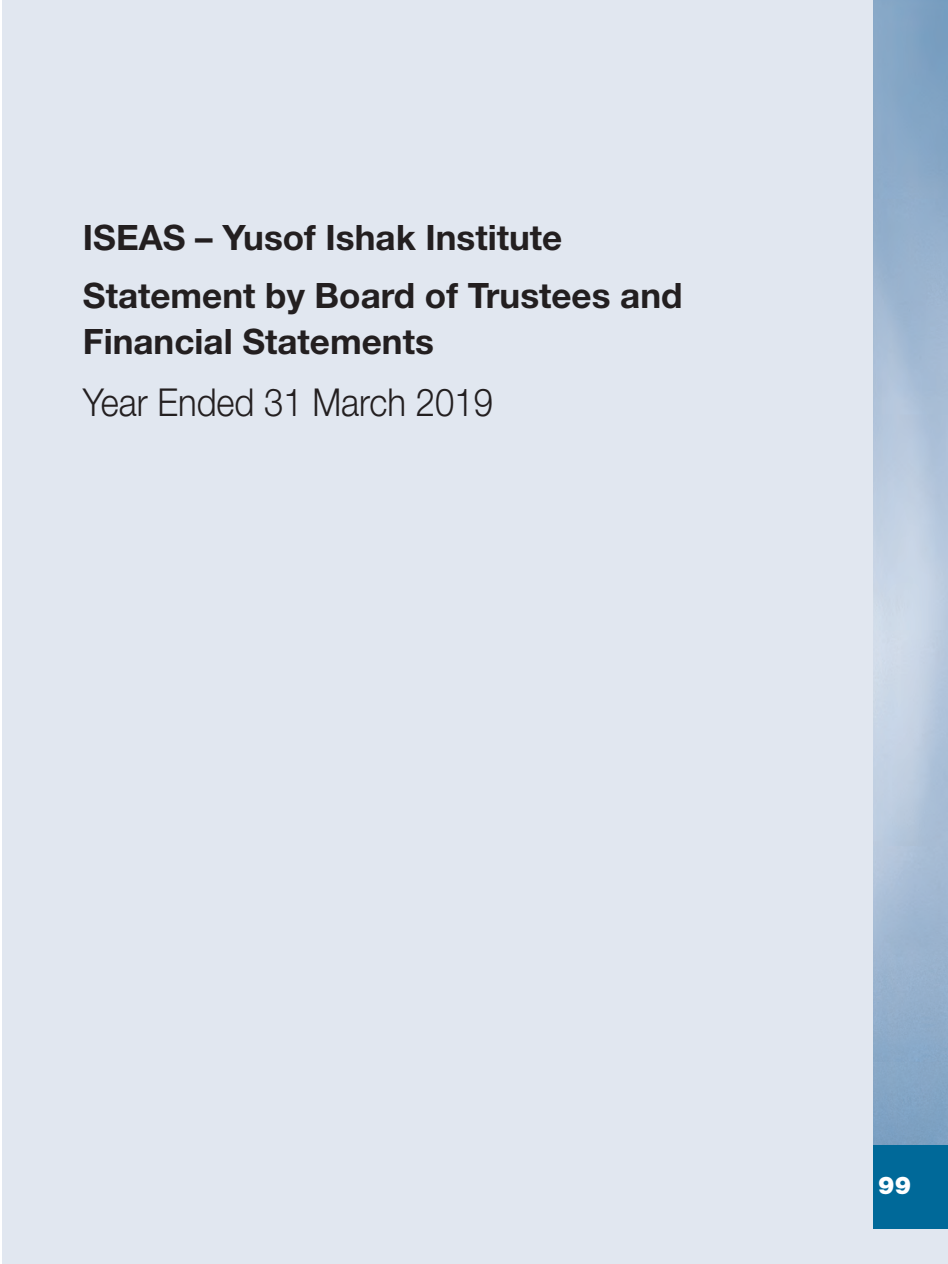
<style>
.page{position:relative;width:948px;height:1264px;background:#fff}
.page>*{position:absolute;margin:0;border:0;box-sizing:border-box;transform-origin:0 0}
.FinancialSt_Title{font:300 38.5px "Helvetica Neue";color:#231f20;scale:.9 1}
.FinancialSt_Title-2{font:700 35px "Helvetica Neue";color:#231f20}
.MasterPgNo{font:900 24.5px "Helvetica Neue";color:#fff}
</style>
<div class="page">
<div style="left:2px;top:0;width:945px;height:1263px;background:#e1e7f0"></div>
<div style="left:872px;top:1142px;width:75px;height:86px;background:#006999"></div>
<img style="left:872px;top:0;width:75px;height:1144px">
<svg style="left:942px;top:0;width:6px;height:2px"></svg>
<p class="FinancialSt_Title-2" style="left:83px;top:216px;width:480px">ISEAS – Yusof Ishak Institute</p>
<p class="FinancialSt_Title-2" style="left:83px;top:274px;width:600px">Statement by Board of Trustees and</p>
<p class="FinancialSt_Title-2" style="left:83px;top:320px;width:352px">Financial Statements</p>
<p class="FinancialSt_Title" style="left:83px;top:378px;width:457px">Year Ended 31 March 2019</p>
<p class="MasterPgNo" style="left:877px;top:1170px;width:34px">99</p>
</div>
